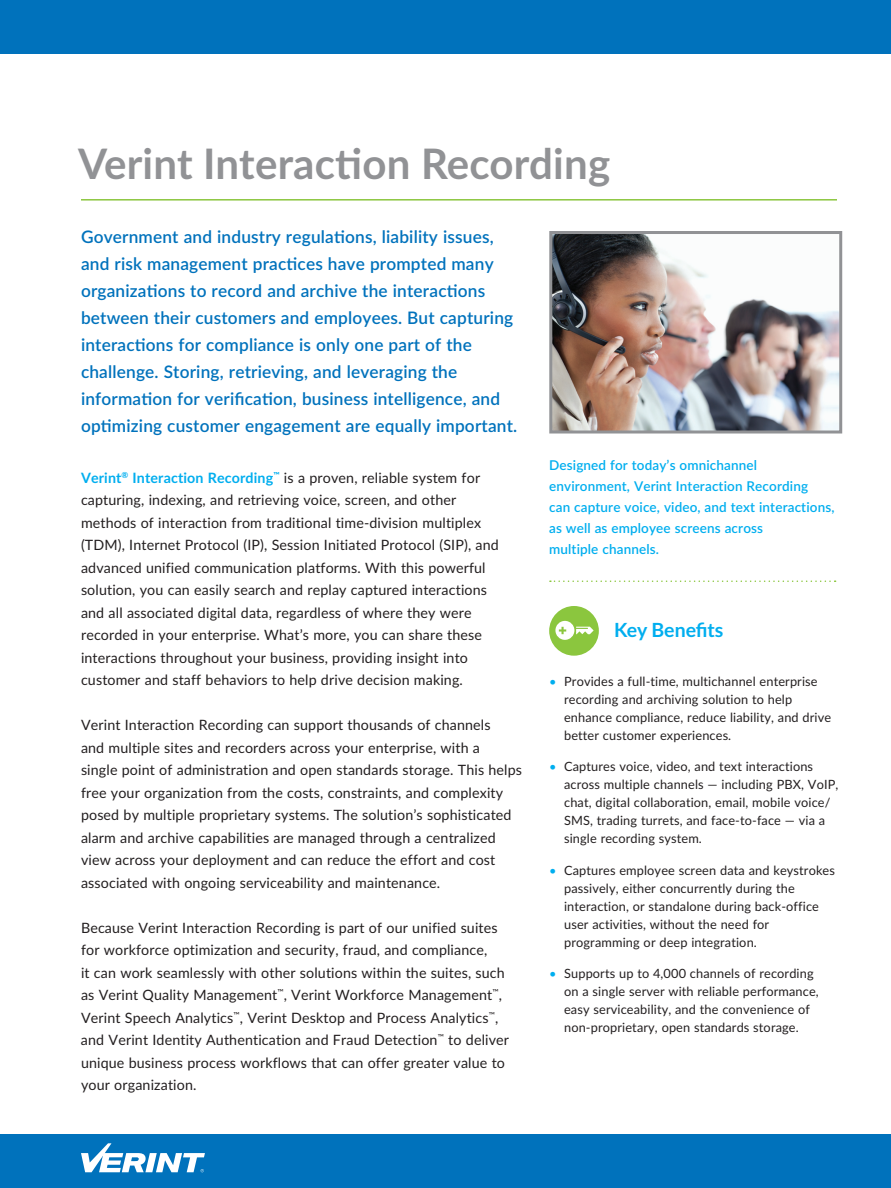
<style>
.page{position:relative;width:891px;height:1188px;background:#fff}
.page>*{position:absolute;margin:0;border:0;box-sizing:border-box;transform-origin:0 0}
.t1{font:700 42px "Lato";letter-spacing:.005em;color:#919295}
.t2{font:700 19.5px "Lato";letter-spacing:-.005em;color:#00aeef}
.t3{font:600 17.25px/27px "Lato";letter-spacing:.01em;color:#0072bc}
.t4{font:14.25px/22.5px "Lato";letter-spacing:.01em;color:#231f20}
.t5{font:600 13.5px/21px "Lato";letter-spacing:.01em;color:#00aeef}
.t6{font:12.75px/18px "Lato";letter-spacing:.01em;color:#231f20}
.s1{font-weight:700;color:#00aeef}
.s2{color:#00aeef}
</style>
<div class="page">
<div style="left:0;top:0;width:891px;height:54px;background:#0072bc"></div>
<svg style="left:550px;top:580px;width:286px;height:2px"></svg>
<div style="left:0;top:1134px;width:891px;height:54px;background:#0072bc"></div>
<svg style="left:81px;top:1143px;width:124px;height:29px"></svg>
<div style="left:549px;top:606px;width:50px;height:50px;background:#8bc63e;border-radius:50%"></div>
<svg style="left:555px;top:621px;width:39px;height:19px"></svg>
<img style="left:553px;top:235px;width:285px;height:195px">
<div style="left:549px;top:231px;width:293px;height:203px;border:3px solid #919295"></div>
<hr style="left:81px;top:199px;width:756px;height:2px;background:#8bc63e">
<h1 class="t1" style="left:78px;top:132px;width:534px">Verint Interaction Recording</h1>
<p class="t3" style="left:81px;top:223px;width:438px">Government and industry regulations, liability issues, and risk management practices have prompted many organizations to record and archive the interactions between their customers and employees. But capturing interactions for compliance is only one part of the challenge. Storing, retrieving, and leveraging the information for verification, business intelligence, and optimizing customer engagement are equally important.</p>
<p class="t4" style="left:81px;top:466px;width:419px"><span class="s1">Verint</span><sup>®</sup> <span class="s1">Interaction Recording</span><sup>™</sup> is a proven, reliable system for capturing, indexing, and retrieving voice, screen, and other methods of interaction from traditional time-division multiplex (TDM), Internet Protocol (IP), Session Initiated Protocol (SIP), and advanced unified communication platforms. With this powerful solution, you can easily search and replay captured interactions and all associated digital data, regardless of where they were recorded in your enterprise. What’s more, you can share these interactions throughout your business, providing insight into customer and staff behaviors to help drive decision making.</p>
<p class="t4" style="left:81px;top:713px;width:443px">Verint Interaction Recording can support thousands of channels<br>and multiple sites and recorders across your enterprise, with a<br>single point of administration and open standards storage. This helps free your organization from the costs, constraints, and complexity posed by multiple proprietary systems. The solution’s sophisticated alarm and archive capabilities are managed through a centralized view across your deployment and can reduce the effort and cost associated with ongoing serviceability and maintenance.</p>
<p class="t4" style="left:81px;top:916px;width:430px">Because Verint Interaction Recording is part of our unified suites for workforce optimization and security, fraud, and compliance,<br>it can work seamlessly with other solutions within the suites, such as Verint Quality Management<sup>™</sup>, Verint Workforce Management<sup>™</sup>, Verint Speech Analytics<sup>™</sup>, Verint Desktop and Process Analytics<sup>™</sup>, and Verint Identity Authentication and Fraud Detection<sup>™</sup> to deliver unique business process workflows that can offer greater value to your organization.</p>
<p class="t5" style="left:549px;top:454px;width:287px">Designed for today’s omnichannel environment, Verint Interaction Recording<br>can capture voice, video, and text interactions, as well as employee screens across<br>multiple channels.</p>
<h2 class="t2" style="left:614px;top:615px;width:111px">Key Benefits</h2>
<p class="t6" style="left:564px;top:672px;width:269px;text-indent:-15px"><span class="s2">•</span> Provides a full-time, multichannel enterprise recording and archiving solution to help enhance compliance, reduce liability, and drive better customer experiences.</p>
<p class="t6" style="left:564px;top:757px;width:276px;text-indent:-15px"><span class="s2">•</span> Captures voice, video, and text interactions across multiple channels — including PBX, VoIP, chat, digital collaboration, email, mobile voice/ SMS, trading turrets, and face-to-face — via a single recording system.</p>
<p class="t6" style="left:564px;top:861px;width:272px;text-indent:-15px"><span class="s2">•</span> Captures employee screen data and keystrokes passively, either concurrently during the interaction, or standalone during back-office user activities, without the need for programming or deep integration.</p>
<p class="t6" style="left:564px;top:964px;width:256px;text-indent:-15px"><span class="s2">•</span> Supports up to 4,000 channels of recording on a single server with reliable performance, easy serviceability, and the convenience of non-proprietary, open standards storage.</p>
</div>
